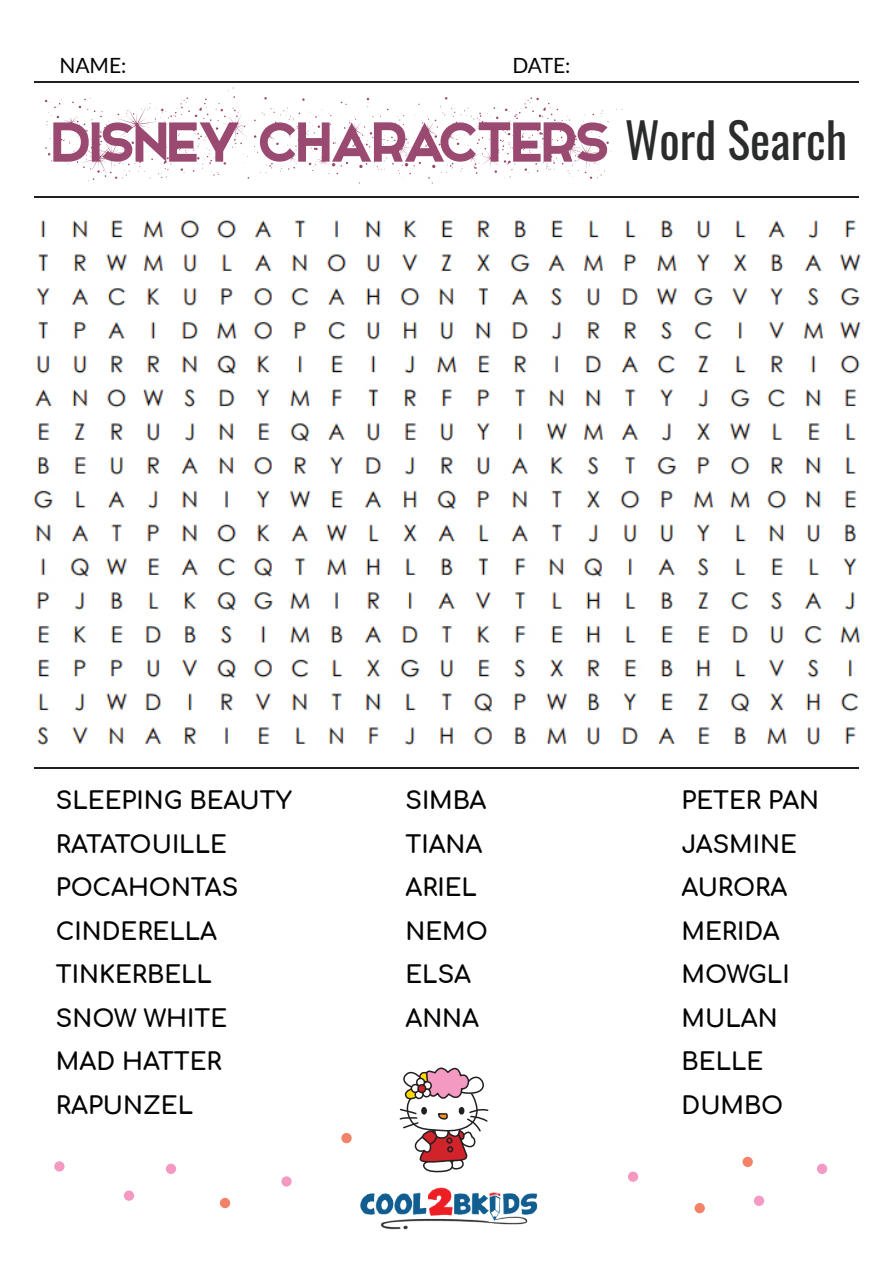
<style>
.page{position:relative;width:893px;height:1263px;background:#fff}
.page>*{position:absolute;margin:0;border:0;box-sizing:border-box;transform-origin:0 0}
.t1{font:75px "Snowinter Free";color:#9a4a71}
.t2{font:700 24px/43.5px "Comfortaa";color:#040503}
.t3{font:21px "Lato";color:#040503}
.s1{font-family:"Oswald";font-size:48px;color:#2a2b2b}
</style>
<div class="page">
<img style="left:33px;top:220px;width:828px;height:525px">
<hr style="left:34px;top:767px;width:824px;height:1px;background:#231f20">
<hr style="left:34px;top:196px;width:824px;height:1px;background:#231f20">
<hr style="left:34px;top:81px;width:824px;height:1px;background:#231f20">
<img style="left:360px;top:1187px;width:178px;height:43px">
<svg style="left:399px;top:1067px;width:90px;height:106px"></svg>
<div style="left:628px;top:1171px;width:10px;height:11px;background:#f499c2;border-radius:50%"></div>
<div style="left:754px;top:1196px;width:10px;height:10px;background:#f499c2;border-radius:50%"></div>
<div style="left:817px;top:1164px;width:10px;height:10px;background:#f499c2;border-radius:50%"></div>
<div style="left:743px;top:1157px;width:10px;height:10px;background:#f38368;border-radius:50%"></div>
<div style="left:695px;top:1203px;width:10px;height:10px;background:#f38368;border-radius:50%"></div>
<div style="left:341px;top:1133px;width:11px;height:10px;background:#f38368;border-radius:50%"></div>
<div style="left:281px;top:1176px;width:11px;height:10px;background:#f499c2;border-radius:50%"></div>
<div style="left:166px;top:1164px;width:10px;height:10px;background:#f499c2;border-radius:50%"></div>
<div style="left:124px;top:1190px;width:10px;height:11px;background:#f499c2;border-radius:50%"></div>
<div style="left:54px;top:1161px;width:11px;height:10px;background:#f499c2;border-radius:50%"></div>
<div style="left:220px;top:1198px;width:10px;height:10px;background:#f38368;border-radius:50%"></div>
<p class="t3" style="left:59px;top:50px;width:69px">NAME:</p>
<p class="t3" style="left:512px;top:50px;width:60px">DATE:</p>
<h1 class="t1" style="left:52px;top:88px;width:797px">DISNEY CHARACTERS <span class="s1">Word Search</span></h1>
<p class="t2" style="left:56px;top:778px;width:237px">SLEEPING BEAUTY<br>RATATOUILLE<br>POCAHONTAS<br>CINDERELLA<br>TINKERBELL<br>SNOW WHITE<br>MAD HATTER<br>RAPUNZEL</p>
<p class="t2" style="left:405px;top:778px;width:84px">SIMBA<br>TIANA<br>ARIEL<br>NEMO<br>ELSA<br>ANNA</p>
<p class="t2" style="left:681px;top:777px;width:139px">PETER PAN<br>JASMINE<br>AURORA<br>MERIDA<br>MOWGLI<br>MULAN<br>BELLE<br>DUMBO</p>
</div>
